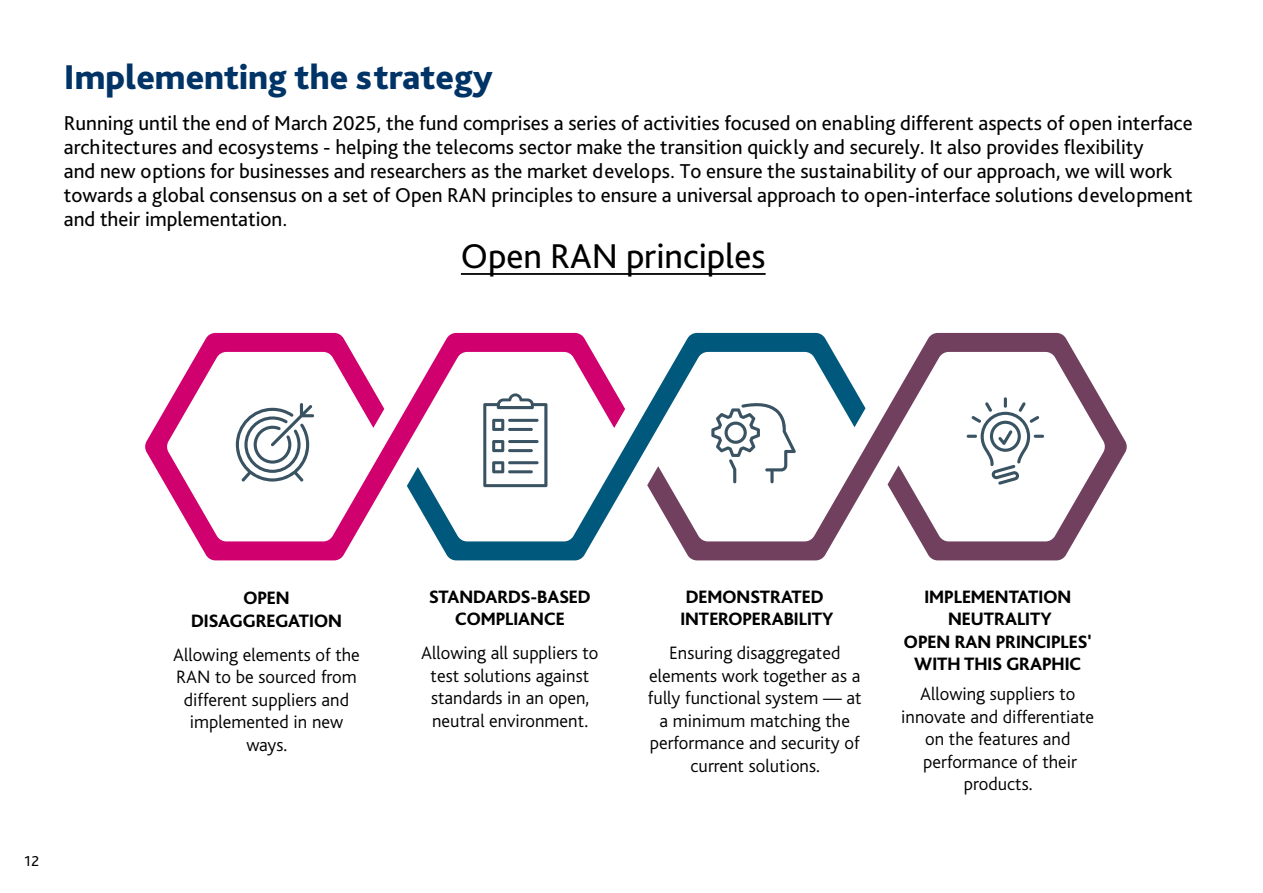
<style>
.page{position:relative;width:1263px;height:893px;background:#fff}
.page>*{position:absolute;margin:0;border:0;box-sizing:border-box;transform-origin:0 0}
.t1{font:800 36px "Bliss Pro";color:#036}
.t2{font:36px "Bliss Pro";color:#000}
.Body_Copy{font:21px/24px "Bliss Pro";color:#000}
.t3{font:300 18.75px/22.5px "Bliss";color:#000;text-align:center}
.t4{font:800 18.75px/22.5px "Bliss";color:#000;text-align:center}
.t5{font:15px "Bliss Pro";color:#000}
</style>
<div class="page">
<hr style="left:461px;top:273px;width:305px;height:2px;background:#000">
<svg style="left:145px;top:333px;width:262px;height:227px"></svg>
<svg style="left:407px;top:333px;width:240px;height:227px"></svg>
<svg style="left:647px;top:333px;width:480px;height:227px"></svg>
<svg style="left:967px;top:397px;width:77px;height:88px"></svg>
<svg style="left:236px;top:403px;width:78px;height:79px"></svg>
<svg style="left:711px;top:401px;width:85px;height:82px"></svg>
<svg style="left:483px;top:393px;width:64px;height:94px"></svg>
<hr style="left:508px;top:428px;width:25px;height:3px;background:#3a5363;border-radius:2px">
<hr style="left:508px;top:419px;width:31px;height:3px;background:#3a5363;border-radius:2px">
<h2 class="t1" style="left:64px;top:55px;width:430px">Implementing the strategy</h2>
<p class="Body_Copy" style="left:64px;top:111px;width:1130px">Running until the end of March 2025, the fund comprises a series of activities focused on enabling different aspects of open interface architectures and ecosystems - helping the telecoms sector make the transition quickly and securely. It also provides flexibility<br>and new options for businesses and researchers as the market develops. To ensure the sustainability of our approach, we will work towards a global consensus on a set of Open RAN principles to ensure a universal approach to open-interface solutions development and their implementation.</p>
<h3 class="t2" style="left:461px;top:233px;width:306px">Open RAN principles</h3>
<p class="t5" style="left:24px;top:852px;width:16px">12</p>
<p class="t4" style="left:191px;top:587px;width:152px">OPEN<br>DISAGGREGATION</p>
<p class="t4" style="left:429px;top:586px;width:163px">STANDARDS-BASED<br>COMPLIANCE</p>
<p class="t4" style="left:680px;top:586px;width:155px;text-align:left">DEMONSTRATED<br>INTEROPERABILITY</p>
<p class="t4" style="left:904px;top:586px;width:189px">IMPLEMENTATION<br>NEUTRALITY<br>OPEN RAN PRINCIPLES'<br>WITH THIS GRAPHIC</p>
<p class="t3" style="left:173px;top:644px;width:188px">Allowing elements of the<br>RAN to be sourced from different suppliers and implemented in new ways.</p>
<p class="t3" style="left:421px;top:642px;width:179px">Allowing all suppliers to test solutions against standards in an open, neutral environment.</p>
<p class="t3" style="left:648px;top:642px;width:215px">Ensuring disaggregated elements work together as a fully functional system — at a minimum matching the performance and security of current solutions.</p>
<p class="t3" style="left:901px;top:683px;width:194px">Allowing suppliers to innovate and differentiate on the features and performance of their products.</p>
</div>
